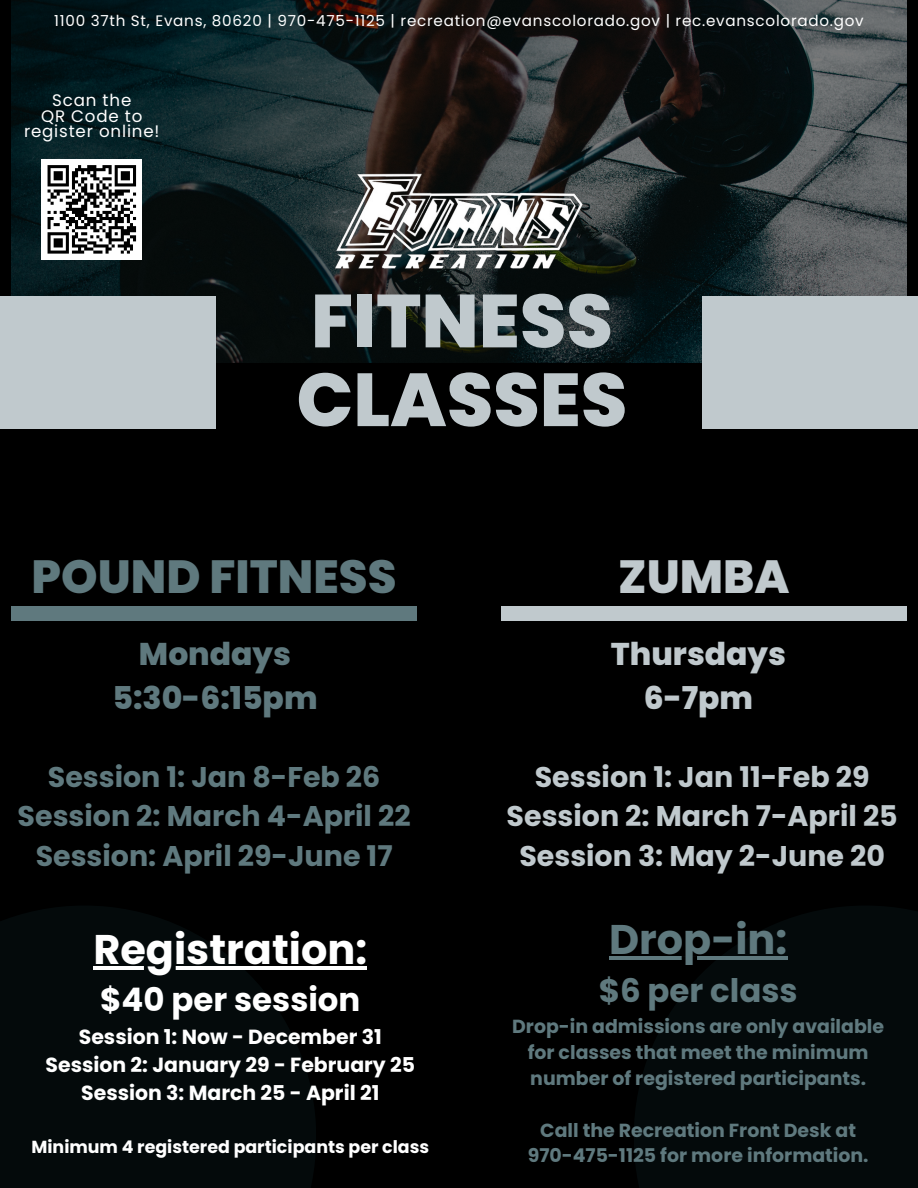
<style>
.page{position:relative;width:918px;height:1188px;background:#000}
.page>*{position:absolute;margin:0;border:0;box-sizing:border-box;transform-origin:0 0}
.t1{font:800 75px/78.8px "Poppins";color:#c0c9cd}
.t2{font:800 46.5px "Poppins";color:#5f797e}
.t3{font:800 46.5px "Poppins";color:#c0c9cd}
.t4{font:700 41.4px "Poppins";color:#fff}
.t5{font:700 41.4px "Poppins";color:#5f797e}
.t6{font:700 32.4px "Poppins";color:#fff}
.t7{font:700 32.4px "Poppins";color:#5f797e}
.t8{font:800 31.35px "Poppins";color:#5f797e}
.t9{font:800 31.35px "Poppins";color:#c0c9cd}
.t10{font:700 28.5px "Poppins";color:#5f797e}
.t11{font:700 28.5px "Poppins";color:#c0c9cd}
.t12{font:700 20.4px "Poppins";color:#fff}
.t13{font:700 18.9px/25.8px "Poppins";color:#5f797e;text-align:center}
.t14{font:700 17.4px "Poppins";color:#fff}
.t15{font:16.65px/15.8px "Poppins";letter-spacing:.05em;color:#fff;text-align:center}
.t16{font:15.15px "Poppins";letter-spacing:.05em;color:#fff}
</style>
<div class="page">
<img style="left:11px;top:0;width:896px;height:362px">
<div style="left:0;top:296px;width:216px;height:132px;background:#c0c9cd"></div>
<div style="left:702px;top:296px;width:216px;height:132px;background:#c0c9cd"></div>
<div style="left:0;top:906px;width:316px;height:282px;background:#040a0b"></div>
<div style="left:634px;top:906px;width:284px;height:282px;background:#040a0b"></div>
<img style="left:331px;top:173px;width:256px;height:97px">
<hr style="left:93px;top:966px;width:274px;height:3px;background:#fff">
<div style="left:41px;top:159px;width:101px;height:101px;background:#fff"></div>
<svg style="left:47px;top:165px;width:90px;height:89px"></svg>
<div style="left:11px;top:606px;width:406px;height:15px;background:#5f797e"></div>
<div style="left:501px;top:606px;width:406px;height:15px;background:#c0c9cd"></div>
<hr style="left:609px;top:957px;width:178px;height:3px;background:#5f797e">
<p class="t16" style="left:54px;top:10px;width:811px">1100 37th St, Evans, 80620 | 970-475-1125 | recreation@evanscolorado.gov | rec.evanscolorado.gov</p>
<p class="t15" style="left:52px;top:92px;width:81px">Scan the</p>
<p class="t15" style="left:24px;top:108px;width:137px">QR Code to register online!</p>
<p class="t1" style="left:296px;top:282px;width:332px">FITNESS<br>CLASSES</p>
<p class="t2" style="left:32px;top:545px;width:367px">POUND FITNESS</p>
<p class="t8" style="left:139px;top:632px;width:154px">Mondays</p>
<p class="t8" style="left:112px;top:676px;width:207px">5:30-6:15pm</p>
<p class="t10" style="left:48px;top:757px;width:334px">Session 1: Jan 8-Feb 26</p>
<p class="t10" style="left:18px;top:796px;width:395px">Session 2: March 4-April 22</p>
<p class="t10" style="left:36px;top:836px;width:358px">Session: April 29-June 17</p>
<p class="t4" style="left:93px;top:920px;width:275px">Registration:</p>
<p class="t6" style="left:100px;top:977px;width:262px">$40 per session</p>
<p class="t12" style="left:79px;top:1022px;width:305px">Session 1: Now - December 31</p>
<p class="t12" style="left:46px;top:1050px;width:371px">Session 2: January 29 - February 25</p>
<p class="t12" style="left:81px;top:1079px;width:300px">Session 3: March 25 - April 21</p>
<p class="t14" style="left:31px;top:1135px;width:399px">Minimum 4 registered participants per class</p>
<p class="t3" style="left:618px;top:545px;width:173px">ZUMBA</p>
<p class="t9" style="left:611px;top:632px;width:177px">Thursdays</p>
<p class="t9" style="left:644px;top:676px;width:111px">6-7pm</p>
<p class="t11" style="left:535px;top:757px;width:336px">Session 1: Jan 11-Feb 29</p>
<p class="t11" style="left:507px;top:796px;width:393px">Session 2: March 7-April 25</p>
<p class="t11" style="left:519px;top:836px;width:367px">Session 3: May 2-June 20</p>
<p class="t5" style="left:609px;top:911px;width:180px">Drop-in:</p>
<p class="t7" style="left:599px;top:968px;width:200px">$6 per class</p>
<p class="t13" style="left:512px;top:1014px;width:373px">Drop-in admissions are only available for classes that meet the minimum number of registered participants.</p>
<p class="t13" style="left:540px;top:1117px;width:317px">Call the Recreation Front Desk at</p>
<p class="t13" style="left:528px;top:1143px;width:342px">970-475-1125 for more information.</p>
</div>
